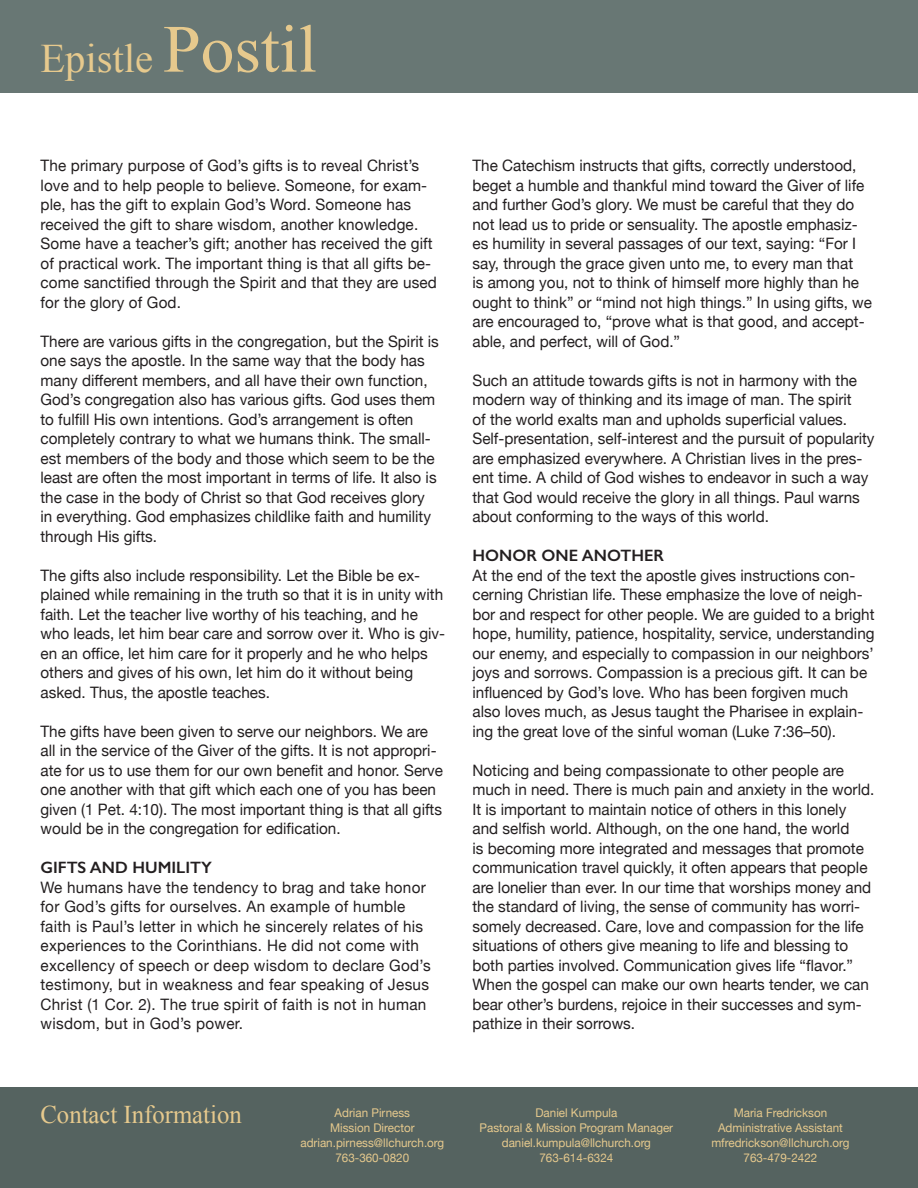
<style>
.page{position:relative;width:918px;height:1188px;background:#fff}
.page>*{position:absolute;margin:0;border:0;box-sizing:border-box;transform-origin:0 0}
.t1{font:40.5px "Times New Roman";color:#e6c98d}
.Text{font:25.5px "Times New Roman";color:#e6c98d}
.Subhead{font:600 16.5px "Gill Sans";color:#231f20}
.Text-2{font:15.75px/19.5px "Helvetica Neue";color:#231f20}
.Text-3{font:15.75px/19.5px "Helvetica Neue";letter-spacing:.02em;color:#231f20}
.Contacts{font:12px "Helvetica Neue";color:#e6c98d}
.s1{font-size:67.5px}
</style>
<div class="page">
<div style="left:0;top:1088px;width:918px;height:100px;background:#556360"></div>
<div style="left:0;top:0;width:918px;height:93px;background:#687774"></div>
<p class="t1" style="left:40px;top:31px;width:278px">Epistle <span class="s1">Postil</span></p>
<p class="Text-2" style="left:40px;top:157px;width:398px">The primary purpose of God’s gifts is to reveal Christ’s love and to help people to believe. Someone, for exam&shy;ple, has the gift to explain God’s Word. Someone has received the gift to share wisdom, another knowledge.<br>Some have a teacher’s gift; another has received the gift of practical work. The important thing is that all gifts be&shy;come sanctified through the Spirit and that they are used for the glory of God.</p>
<p class="Text-2" style="left:40px;top:332px;width:400px">There are various gifts in the congregation, but the Spirit is one says the apostle. In the same way that the body has many different members, and all have their own function, God’s congregation also has various gifts. God uses them to fulfill His own intentions. God’s arrangement is often completely contrary to what we humans think. The small&shy;est members of the body and those which seem to be the least are often the most important in terms of life. It also is the case in the body of Christ so that God receives glory in everything. God emphasizes childlike faith and humility through His gifts.</p>
<p class="Text-2" style="left:40px;top:566px;width:406px">The gifts also include responsibility. Let the Bible be ex&shy;plained while remaining in the truth so that it is in unity with faith. Let the teacher live worthy of his teaching, and he who leads, let him bear care and sorrow over it. Who is giv&shy;en an office, let him care for it properly and he who helps others and gives of his own, let him do it without being asked. Thus, the apostle teaches.</p>
<p class="Text-2" style="left:40px;top:722px;width:404px">The gifts have been given to serve our neighbors. We are all in the service of the Giver of the gifts. It is not appropri&shy;ate for us to use them for our own benefit and honor. Serve one another with that gift which each one of you has been given (1 Pet. 4:10). The most important thing is that all gifts would be in the congregation for edification.</p>
<p class="Subhead" style="left:40px;top:857px;width:173px">GIFTS AND HUMILITY</p>
<p class="Text-3" style="left:40px;top:878px;width:392px">We humans have the tendency to brag and take honor for God’s gifts for ourselves. An example of humble faith is Paul’s letter in which he sincerely relates of his experiences to the Corinthians. He did not come with excellency of speech or deep wisdom to declare God’s testimony, but in weakness and fear speaking of Jesus Christ (1 Cor. 2). The true spirit of faith is not in human wisdom, but in God’s power.</p>
<p class="Text-2" style="left:472px;top:157px;width:401px">The Catechism instructs that gifts, correctly understood, beget a humble and thankful mind toward the Giver of life and further God’s glory. We must be careful that they do not lead us to pride or sensuality. The apostle emphasiz&shy;es humility in several passages of our text, saying: “For I say, through the grace given unto me, to every man that<br>is among you, not to think of himself more highly than he ought to think” or “mind not high things.” In using gifts, we are encouraged to, “prove what is that good, and accept&shy;able, and perfect, will of God.”</p>
<p class="Text-2" style="left:472px;top:371px;width:404px">Such an attitude towards gifts is not in harmony with the modern way of thinking and its image of man. The spirit<br>of the world exalts man and upholds superficial values.<br>Self-presentation, self-interest and the pursuit of popularity are emphasized everywhere. A Christian lives in the pres&shy;ent time. A child of God wishes to endeavor in such a way that God would receive the glory in all things. Paul warns about conforming to the ways of this world.</p>
<p class="Subhead" style="left:472px;top:545px;width:193px">HONOR ONE ANOTHER</p>
<p class="Text-2" style="left:472px;top:566px;width:404px">At the end of the text the apostle gives instructions con&shy;cerning Christian life. These emphasize the love of neigh&shy;bor and respect for other people. We are guided to a bright hope, humility, patience, hospitality, service, understanding our enemy, and especially to compassion in our neighbors’ joys and sorrows. Compassion is a precious gift. It can be influenced by God’s love. Who has been forgiven much also loves much, as Jesus taught the Pharisee in explain&shy;ing the great love of the sinful woman (Luke 7:36–50).</p>
<p class="Text-2" style="left:472px;top:761px;width:403px">Noticing and being compassionate to other people are much in need. There is much pain and anxiety in the world.<br>It is important to maintain notice of others in this lonely and selfish world. Although, on the one hand, the world<br>is becoming more integrated and messages that promote communication travel quickly, it often appears that people are lonelier than ever. In our time that worships money and the standard of living, the sense of community has worri&shy;somely decreased. Care, love and compassion for the life situations of others give meaning to life and blessing to both parties involved. Communication gives life “flavor.” When the gospel can make our own hearts tender, we can bear other’s burdens, rejoice in their successes and sym&shy;pathize in their sorrows.</p>
<p class="Text" style="left:40px;top:1098px;width:203px">Contact Information</p>
<p class="Contacts" style="left:335px;top:1104px;width:77px">Adrian Pirness</p>
<p class="Contacts" style="left:330px;top:1119px;width:86px">Mission Director</p>
<p class="Contacts" style="left:300px;top:1134px;width:145px">adrian.pirness@llchurch.org</p>
<p class="Contacts" style="left:335px;top:1149px;width:75px">763-360-0820</p>
<p class="Contacts" style="left:535px;top:1104px;width:83px">Daniel Kumpula</p>
<p class="Contacts" style="left:480px;top:1119px;width:195px">Pastoral &amp; Mission Program Manager</p>
<p class="Contacts" style="left:502px;top:1134px;width:151px">daniel.kumpula@llchurch.org</p>
<p class="Contacts" style="left:540px;top:1149px;width:75px">763-614-6324</p>
<p class="Contacts" style="left:734px;top:1104px;width:95px">Maria Fredrickson</p>
<p class="Contacts" style="left:718px;top:1119px;width:126px">Administrative Assistant</p>
<p class="Contacts" style="left:711px;top:1134px;width:140px">mfredrickson@llchurch.org</p>
<p class="Contacts" style="left:744px;top:1149px;width:75px">763-479-2422</p>
</div>
